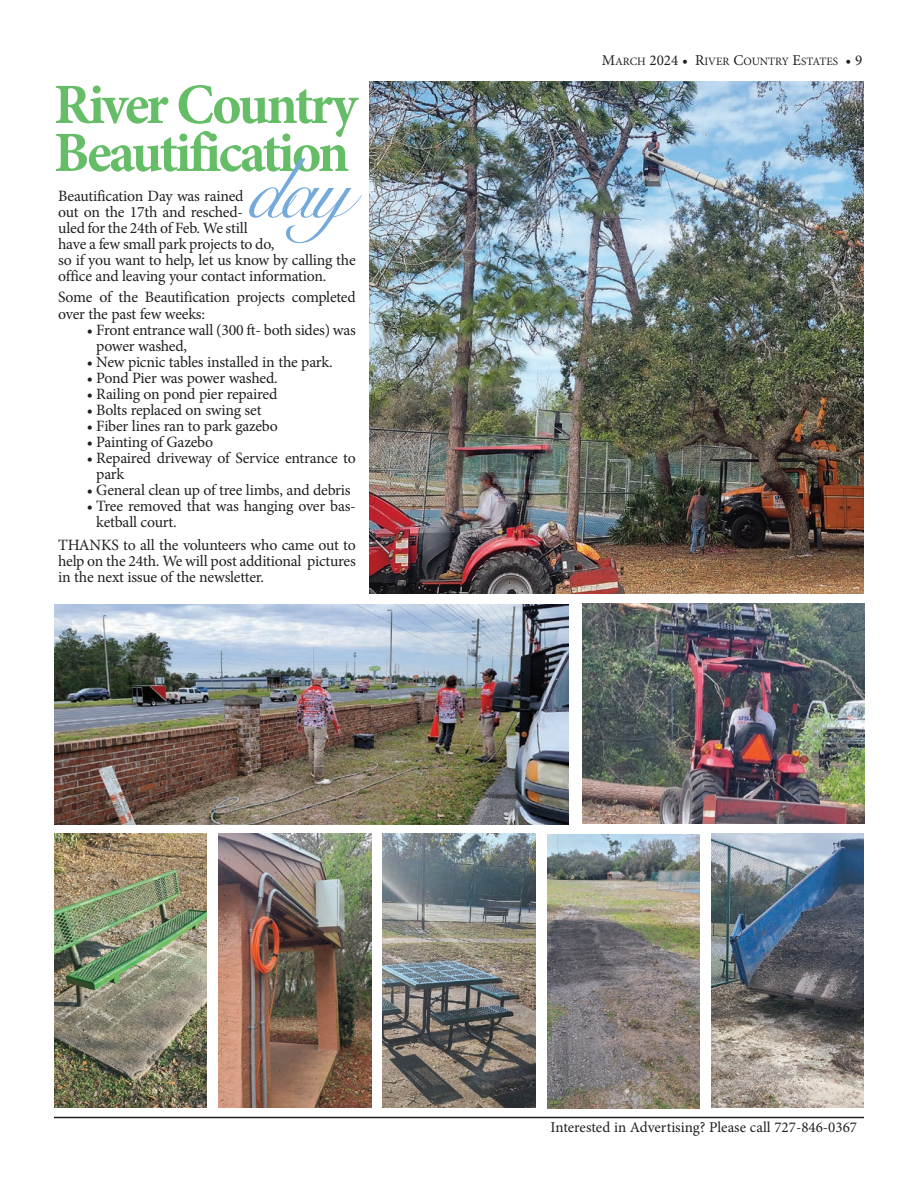
<style>
.page{position:relative;width:918px;height:1188px;background:#fff}
.page>*{position:absolute;margin:0;border:0;box-sizing:border-box;transform-origin:0 0}
.t1{font:84.6px "Snell Roundhand";color:#74aadb}
.t2{font:700 57px/48px "Minion Pro";letter-spacing:-.05em;color:#66bd67}
.t3{font:15.75px/16px "Minion Pro";letter-spacing:-.015em;color:#231f20}
.t4{font:15px "Minion Pro";color:#231f20}
.t5{font:11.25px "Minion Pro";color:#231f20}
.s1{font-size:15px}
</style>
<div class="page">
<img style="left:218px;top:834px;width:153px;height:274px">
<hr style="left:54px;top:1117px;width:810px;height:1px;background:#231f20">
<img style="left:370px;top:81px;width:494px;height:512px">
<img style="left:54px;top:604px;width:515px;height:220px">
<img style="left:583px;top:604px;width:281px;height:220px">
<img style="left:54px;top:834px;width:153px;height:274px">
<img style="left:711px;top:834px;width:153px;height:273px">
<img style="left:547px;top:834px;width:153px;height:274px">
<img style="left:383px;top:834px;width:153px;height:273px">
<h2 class="t2" style="left:54px;top:86px;width:305px">River Country<br>Beautification</h2>
<h1 class="t1" style="left:250px;top:141px;width:103px">day</h1>
<p class="t3" style="left:58px;top:189px;width:299px">Beautification Day was rained<br>out on the 17th and resched-<br>uled for the 24th of Feb. We still<br>have a few small park projects to do,<br>so if you want to help, let us know by calling the office and leaving your contact information.</p>
<p class="t3" style="left:58px;top:291px;width:299px">Some of the Beautification projects completed over the past few weeks:</p>
<p class="t3" style="left:96px;top:323px;width:261px;text-indent:-10px">• Front entrance wall (300 ft- both sides) was power washed,</p>
<p class="t3" style="left:87px;top:355px;width:247px">• New picnic tables installed in the park.</p>
<p class="t3" style="left:87px;top:371px;width:192px">• Pond Pier was power washed.</p>
<p class="t3" style="left:87px;top:387px;width:192px">• Railing on pond pier repaired</p>
<p class="t3" style="left:87px;top:403px;width:176px">• Bolts replaced on swing set</p>
<p class="t3" style="left:87px;top:419px;width:193px">• Fiber lines ran to park gazebo</p>
<p class="t3" style="left:87px;top:435px;width:128px">• Painting of Gazebo</p>
<p class="t3" style="left:96px;top:451px;width:261px;text-indent:-10px">• Repaired driveway of Service entrance to park</p>
<p class="t3" style="left:87px;top:483px;width:266px">• General clean up of tree limbs, and debris</p>
<p class="t3" style="left:96px;top:499px;width:261px;text-indent:-10px">• Tree removed that was hanging over bas&shy;ketball court.</p>
<p class="t3" style="left:58px;top:539px;width:299px;text-align:justify">THANKS to all the volunteers who came out to help on the 24th. We will post additional pictures in the next issue of the newsletter.</p>
<p class="t5" style="left:602px;top:57px;width:262px"><span class="s1">M</span>ARCH <span class="s1">2024 • R</span>IVER <span class="s1">C</span>OUNTRY <span class="s1">E</span>STATES <span class="s1">• 9</span></p>
<p class="t4" style="left:551px;top:1122px;width:308px">Interested in Advertising? Please call 727-846-0367</p>
</div>
